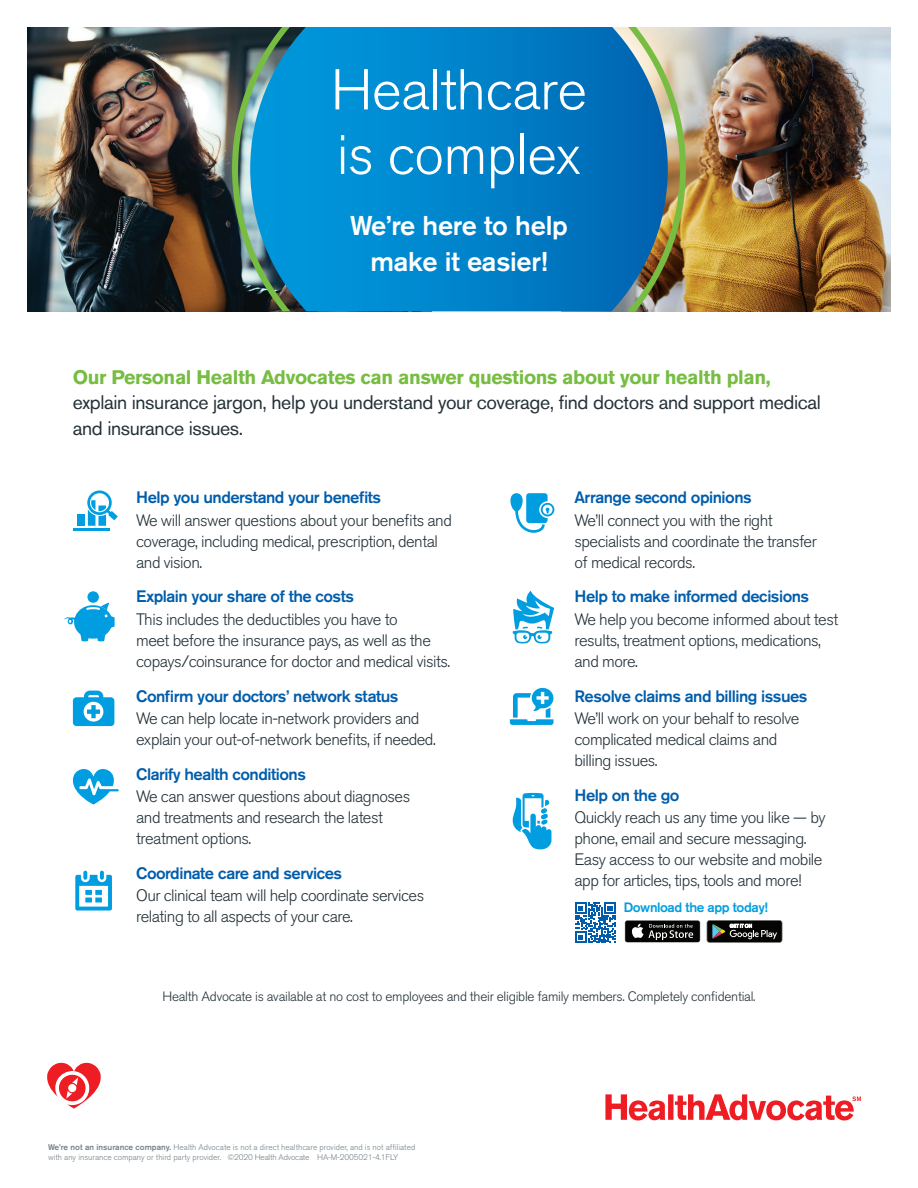
<style>
.page{position:relative;width:918px;height:1188px;background:#fff}
.page>*{position:absolute;margin:0;border:0;box-sizing:border-box;transform-origin:0 0}
.t1{font:300 57px/64.5px "Akzidenz Grotesk BE";letter-spacing:-.01em;color:#fff}
.t2{font:500 27px/36px "Akzidenz Grotesk BE";letter-spacing:-.01em;color:#fff;text-align:center}
.t3{font:19.5px/25.5px "Akzidenz Grotesk BE";letter-spacing:-.02em;color:#243138}
.body{font:300 16.5px/21px "Akzidenz Grotesk BE";letter-spacing:-.03em;color:#243138}
.body_header{font:500 16.5px "Akzidenz Grotesk BE";letter-spacing:-.03em;color:#015dac}
.t4{font:300 13.5px "Akzidenz Grotesk BE";letter-spacing:-.02em;color:#243138}
.t5{font:500 13.5px "Akzidenz Grotesk BE";letter-spacing:-.03em;color:#009ee1}
.t6{font:300 8.25px/9.9px "Akzidenz Grotesk BE";color:#758289}
.s1{font-weight:700;color:#76bd42}
.s2{font-weight:500}
</style>
<div class="page">
<img style="left:686px;top:27px;width:205px;height:284px">
<svg style="left:625px;top:920px;width:75px;height:23px"></svg>
<div style="left:625px;top:921px;width:75px;height:21px;background:#040503;border-radius:2px"></div>
<svg style="left:631px;top:924px;width:62px;height:16px"></svg>
<svg style="left:707px;top:920px;width:75px;height:23px;background:#353835"></svg>
<img style="left:27px;top:27px;width:205px;height:284px">
<svg style="left:64px;top:603px;width:51px;height:39px"></svg>
<div style="left:87px;top:591px;width:12px;height:12px;background:#009ee1;border-radius:50%"></div>
<svg style="left:75px;top:871px;width:37px;height:40px"></svg>
<svg style="left:73px;top:769px;width:46px;height:36px"></svg>
<svg style="left:73px;top:691px;width:41px;height:35px"></svg>
<svg style="left:512px;top:793px;width:39px;height:56px"></svg>
<svg style="left:510px;top:688px;width:44px;height:37px"></svg>
<svg style="left:510px;top:493px;width:44px;height:40px"></svg>
<hr style="left:73px;top:528px;width:36px;height:2px;background:#009ee1">
<div style="left:77px;top:515px;width:8px;height:11px;background:#009ee1"></div>
<svg style="left:87px;top:491px;width:31px;height:35px"></svg>
<svg style="left:513px;top:591px;width:41px;height:52px"></svg>
<svg style="left:575px;top:902px;width:41px;height:41px"></svg>
<svg style="left:605px;top:1094px;width:256px;height:26px"></svg>
<svg style="left:47px;top:1063px;width:54px;height:46px"></svg>
<svg style="left:232px;top:27px;width:454px;height:284px;background:#1483ba"></svg>
<p class="t1" style="left:331px;top:59px;width:258px">Healthcare is complex</p>
<p class="t2" style="left:350px;top:207px;width:219px">We’re here to help make it easier!</p>
<p class="t3" style="left:73px;top:364px;width:750px"><span class="s1">Our Personal Health Advocates can answer questions about your health plan, </span>explain insurance jargon, help you understand your coverage, find doctors and support medical and insurance issues.</p>
<p class="body_header" style="left:136px;top:488px;width:246px">Help you understand your benefits</p>
<p class="body" style="left:136px;top:510px;width:317px">We will answer questions about your benefits and coverage, including medical, prescription, dental and vision.</p>
<p class="body_header" style="left:136px;top:587px;width:219px">Explain your share of the costs</p>
<p class="body" style="left:136px;top:609px;width:316px">This includes the deductibles you have to<br>meet before the insurance pays, as well as the copays/coinsurance for doctor and medical visits.</p>
<p class="body_header" style="left:136px;top:686px;width:264px">Confirm your doctors’ network status</p>
<p class="body" style="left:136px;top:708px;width:301px">We can help locate in-network providers and explain your out-of-network benefits, if needed.</p>
<p class="body_header" style="left:136px;top:764px;width:171px">Clarify health conditions</p>
<p class="body" style="left:136px;top:786px;width:276px">We can answer questions about diagnoses and treatments and research the latest treatment options.</p>
<p class="body_header" style="left:136px;top:863px;width:207px">Coordinate care and services</p>
<p class="body" style="left:136px;top:885px;width:290px">Our clinical team will help coordinate services relating to all aspects of your care.</p>
<p class="body_header" style="left:574px;top:488px;width:179px">Arrange second opinions</p>
<p class="body" style="left:574px;top:510px;width:244px">We’ll connect you with the right specialists and coordinate the transfer of medical records.</p>
<p class="body_header" style="left:574px;top:587px;width:236px">Help to make informed decisions</p>
<p class="body" style="left:574px;top:609px;width:265px">We help you become informed about test results, treatment options, medications, and more.</p>
<p class="body_header" style="left:574px;top:686px;width:235px">Resolve claims and billing issues</p>
<p class="body" style="left:574px;top:708px;width:226px">We’ll work on your behalf to resolve complicated medical claims and billing issues.</p>
<p class="body_header" style="left:574px;top:785px;width:107px">Help on the go</p>
<p class="body" style="left:574px;top:807px;width:253px">Quickly reach us any time you like — by phone, email and secure messaging.<br>Easy access to our website and mobile app for articles, tips, tools and more!</p>
<p class="t5" style="left:624px;top:899px;width:146px">Download the app today!</p>
<p class="t4" style="left:163px;top:989px;width:594px">Health Advocate is available at no cost to employees and their eligible family members. Completely confidential.</p>
<p class="t6" style="left:48px;top:1142px;width:369px"><span class="s2">We’re not an insurance company.</span> Health Advocate is not a direct healthcare provider, and is not affiliated with any insurance company or third party provider. ©2020 Health Advocate HA-M-2005021-4.1FLY</p>
</div>
